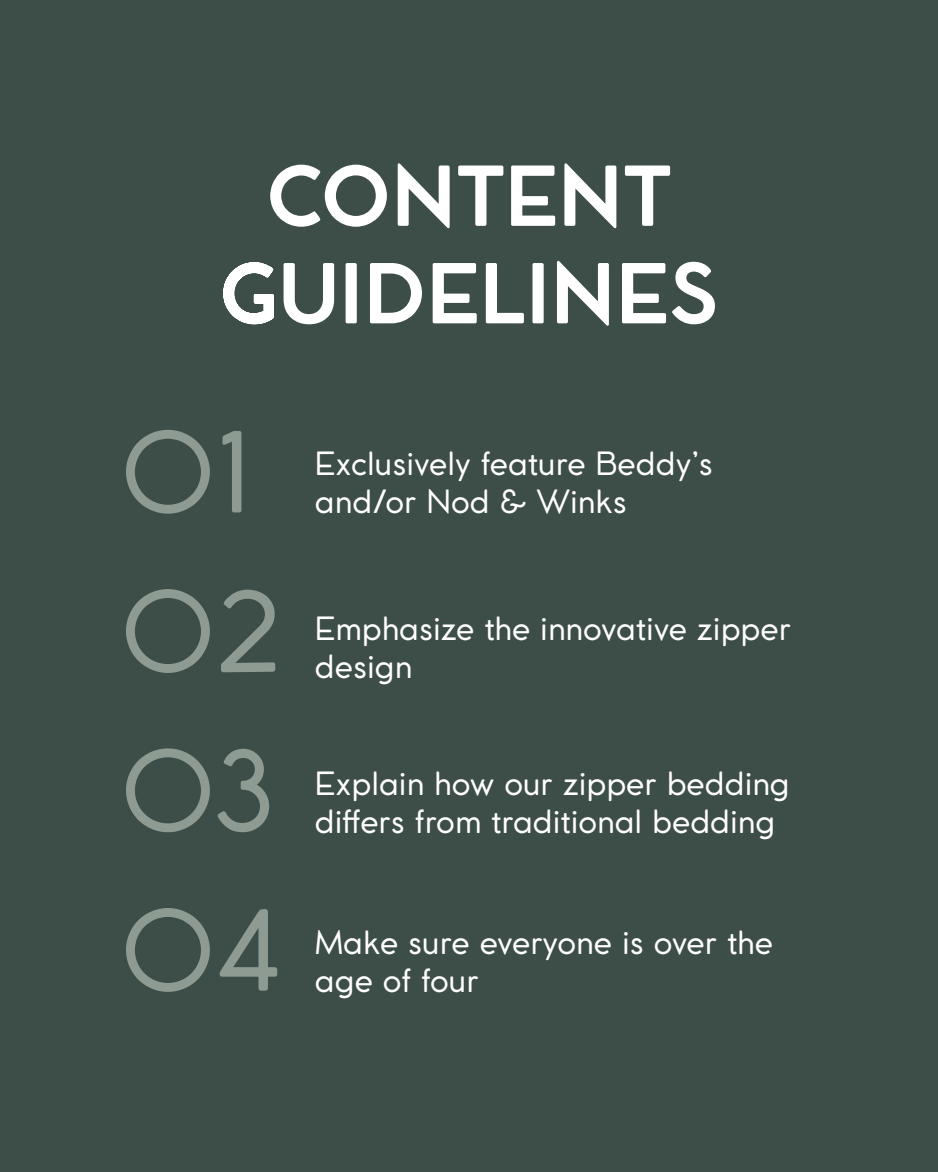
<style>
.page{position:relative;width:938px;height:1172px;background:#3d4d47}
.page>*{position:absolute;margin:0;border:0;box-sizing:border-box;transform-origin:0 0}
.t1{font:109.88px "Cocomat";color:#8e9b93}
.t2{font:700 81.25px/97.5px "Cocomat";color:#fff;text-align:center}
.t3{font:31.62px/38px "Cocomat";color:#fff}
</style>
<div class="page">
<h2 class="t2" style="left:220px;top:148px;width:500px">CONTENT<br>GUIDELINES</h2>
<h1 class="t1" style="left:122px;top:401px;width:131px">O1</h1>
<h1 class="t1" style="left:122px;top:560px;width:162px">O2</h1>
<h1 class="t1" style="left:122px;top:719px;width:152px">O3</h1>
<h1 class="t1" style="left:122px;top:879px;width:162px">O4</h1>
<p class="t3" style="left:315px;top:445px;width:399px">Exclusively feature Beddy’s and/or Nod &amp; Winks</p>
<p class="t3" style="left:315px;top:610px;width:477px">Emphasize the innovative zipper design</p>
<p class="t3" style="left:315px;top:764px;width:476px">Explain how our zipper bedding differs from traditional bedding</p>
<p class="t3" style="left:315px;top:923px;width:459px">Make sure everyone is over the age of four</p>
</div>
